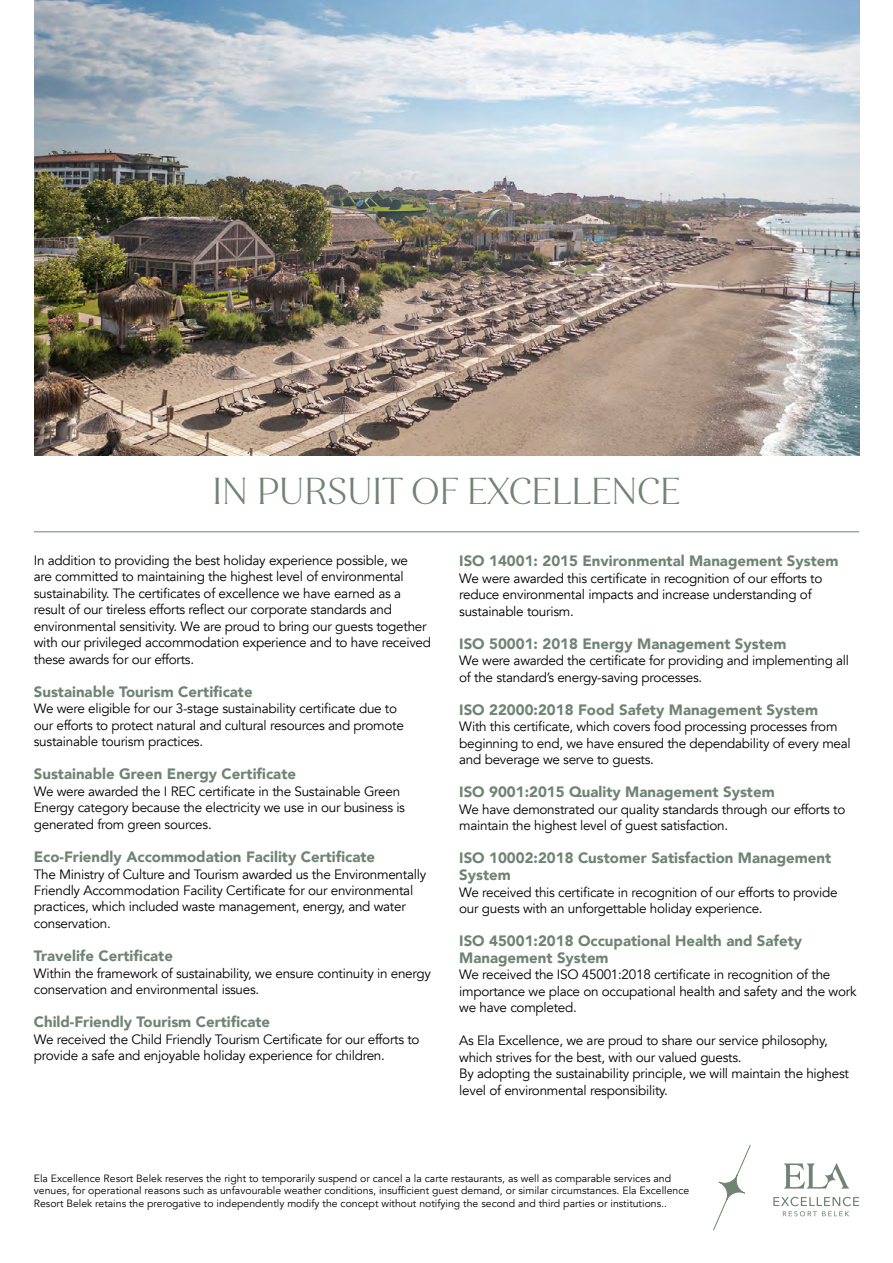
<style>
.page{position:relative;width:893px;height:1263px;background:#fff}
.page>*{position:absolute;margin:0;border:0;box-sizing:border-box;transform-origin:0 0}
.t1{font:300 36px "Jazmin Alt";color:#6f8473}
.t2{font:900 15px/16.5px "Avenir";color:#6f8473}
.t3{font:13.5px/16.5px "Avenir";letter-spacing:-.02em;color:#000}
.t4{font:10.5px/12.6px "Avenir";color:#000}
</style>
<div class="page">
<svg style="left:784px;top:1163px;width:65px;height:25px"></svg>
<svg style="left:773px;top:1197px;width:86px;height:19px"></svg>
<svg style="left:719px;top:1175px;width:26px;height:25px"></svg>
<div style="left:719px;top:1174px;width:26px;height:27px;border:1px solid #6f8473;border-radius:7px"></div>
<svg style="left:713px;top:1199px;width:14px;height:32px"></svg>
<svg style="left:736px;top:1144px;width:15px;height:31px"></svg>
<hr style="left:34px;top:531px;width:825px;height:1px;background:#6f8473">
<img style="left:34px;top:0;width:825px;height:455px">
<h1 class="t1" style="left:212px;top:469px;width:469px">IN PURSUIT OF EXCELLENCE</h1>
<p class="t3" style="left:34px;top:552px;width:399px">In addition to providing the best holiday experience possible, we<br>are committed to maintaining the highest level of environmental sustainability. The certificates of excellence we have earned as a result of our tireless efforts reflect our corporate standards and environmental sensitivity. We are proud to bring our guests together with our privileged accommodation experience and to have received these awards for our efforts.</p>
<p class="t2" style="left:34px;top:683px;width:220px">Sustainable Tourism Certificate</p>
<p class="t3" style="left:34px;top:701px;width:372px">We were eligible for our 3-stage sustainability certificate due to our efforts to protect natural and cultural resources and promote sustainable tourism practices.</p>
<p class="t2" style="left:34px;top:766px;width:264px">Sustainable Green Energy Certificate</p>
<p class="t3" style="left:34px;top:783px;width:373px">We were awarded the I REC certificate in the Sustainable Green<br>Energy category because the electricity we use in our business is generated from green sources.</p>
<p class="t2" style="left:34px;top:848px;width:343px">Eco-Friendly Accommodation Facility Certificate</p>
<p class="t3" style="left:34px;top:866px;width:394px">The Ministry of Culture and Tourism awarded us the Environmentally Friendly Accommodation Facility Certificate for our environmental practices, which included waste management, energy, and water conservation.</p>
<p class="t2" style="left:34px;top:947px;width:141px">Travelife Certificate</p>
<p class="t3" style="left:34px;top:965px;width:399px">Within the framework of sustainability, we ensure continuity in energy conservation and environmental issues.</p>
<p class="t2" style="left:34px;top:1013px;width:238px">Child-Friendly Tourism Certificate</p>
<p class="t3" style="left:34px;top:1031px;width:387px">We received the Child Friendly Tourism Certificate for our efforts to provide a safe and enjoyable holiday experience for children.</p>
<p class="t2" style="left:459px;top:553px;width:381px">ISO 14001: 2015 Environmental Management System</p>
<p class="t3" style="left:459px;top:570px;width:365px">We were awarded this certificate in recognition of our efforts to reduce environmental impacts and increase understanding of sustainable tourism.</p>
<p class="t2" style="left:459px;top:635px;width:329px">ISO 50001: 2018 Energy Management System</p>
<p class="t3" style="left:459px;top:653px;width:391px">We were awarded the certificate for providing and implementing all of the standard’s energy-saving processes.</p>
<p class="t2" style="left:459px;top:701px;width:360px">ISO 22000:2018 Food Safety Management System</p>
<p class="t3" style="left:459px;top:719px;width:393px">With this certificate, which covers food processing processes from beginning to end, we have ensured the dependability of every meal and beverage we serve to guests.</p>
<p class="t2" style="left:459px;top:784px;width:317px">ISO 9001:2015 Quality Management System</p>
<p class="t3" style="left:459px;top:801px;width:388px">We have demonstrated our quality standards through our efforts to maintain the highest level of guest satisfaction.</p>
<p class="t2" style="left:459px;top:850px;width:374px">ISO 10002:2018 Customer Satisfaction Management<br>System</p>
<p class="t3" style="left:459px;top:884px;width:380px">We received this certificate in recognition of our efforts to provide our guests with an unforgettable holiday experience.</p>
<p class="t2" style="left:459px;top:932px;width:344px">ISO 45001:2018 Occupational Health and Safety<br>Management System</p>
<p class="t3" style="left:459px;top:966px;width:399px">We received the ISO 45001:2018 certificate in recognition of the importance we place on occupational health and safety and the work we have completed.</p>
<p class="t3" style="left:459px;top:1032px;width:391px">As Ela Excellence, we are proud to share our service philosophy, which strives for the best, with our valued guests.<br>By adopting the sustainability principle, we will maintain the highest level of environmental responsibility.</p>
<p class="t4" style="left:34px;top:1172px;width:657px">Ela Excellence Resort Belek reserves the right to temporarily suspend or cancel a la carte restaurants, as well as comparable services and venues, for operational reasons such as unfavourable weather conditions, insufficient guest demand, or similar circumstances. Ela Excellence<br>Resort Belek retains the prerogative to independently modify the concept without notifying the second and third parties or institutions..</p>
</div>
